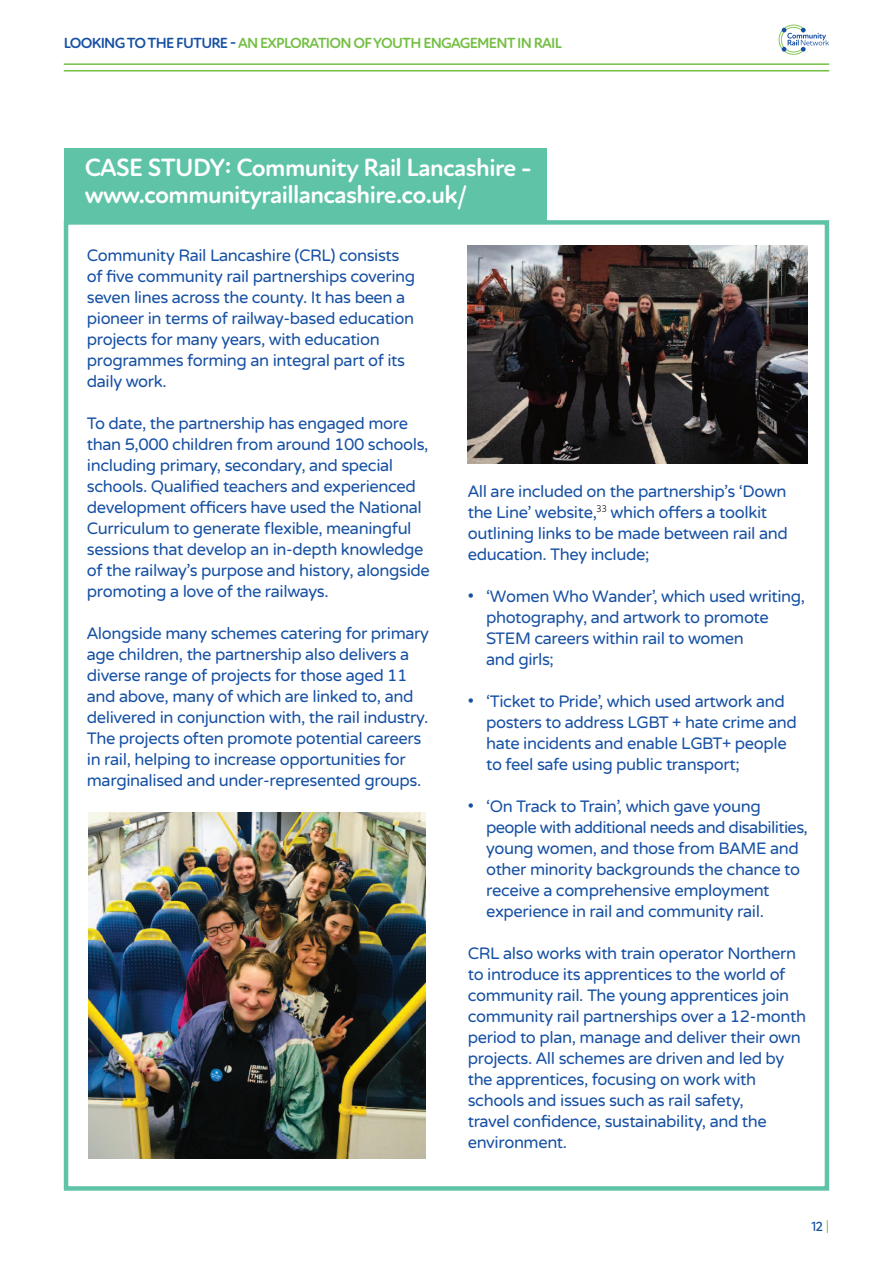
<style>
.page{position:relative;width:893px;height:1263px;background:#fff}
.page>*{position:absolute;margin:0;border:0;box-sizing:border-box;transform-origin:0 0}
.t1{font:700 25.5px/27.5px "Atten Round New";letter-spacing:-.025em;color:#fff}
.t2{font:16.5px/21px "Varela Round";letter-spacing:-.025em;color:#1650a3}
.t3{font:700 15px "Atten Round New";letter-spacing:-.05em;color:#74bf43}
.t4{font:500 13.5px "Atten Round New";color:#1650a3}
.s1{color:#1650a3}
.s2{color:#74bf43}
</style>
<div class="page">
<hr style="left:64px;top:63px;width:765px;height:2px;background:#74bf43">
<hr style="left:64px;top:70px;width:765px;height:2px;background:#74bf43">
<svg style="left:779px;top:25px;width:50px;height:30px"></svg>
<div style="left:64px;top:220px;width:765px;height:971px;border:4px solid #5fc3a8"></div>
<div style="left:64px;top:148px;width:483px;height:73px;background:#5fc3a8"></div>
<img style="left:468px;top:245px;width:339px;height:219px">
<img style="left:88px;top:812px;width:337px;height:346px">
<p class="t3" style="left:64px;top:38px;width:500px"><span class="s1">LOOkING TO THE FUTURE -</span> AN EXPLORATION OF YOUTH ENGAGEMENT IN RAIL</p>
<h1 class="t1" style="left:85px;top:156px;width:449px">CASE STUDY: Community Rail Lancashire - www.communityraillancashire.co.uk/</h1>
<p class="t2" style="left:87px;top:246px;width:330px">Community Rail Lancashire (CRL) consists of five community rail partnerships covering seven lines across the county. It has been a pioneer in terms of railway-based education projects for many years, with education programmes forming an integral part of its daily work.</p>
<p class="t2" style="left:87px;top:414px;width:345px">To date, the partnership has engaged more than 5,000 children from around 100 schools, including primary, secondary, and special schools. Qualified teachers and experienced development officers have used the National Curriculum to generate flexible, meaningful sessions that develop an in-depth knowledge of the railway’s purpose and history, alongside promoting a love of the railways.</p>
<p class="t2" style="left:87px;top:624px;width:344px">Alongside many schemes catering for primary age children, the partnership also delivers a diverse range of projects for those aged 11 and above, many of which are linked to, and delivered in conjunction with, the rail industry.<br>The projects often promote potential careers in rail, helping to increase opportunities for marginalised and under-represented groups.</p>
<p class="t2" style="left:468px;top:482px;width:322px">All are included on the partnership’s ‘Down the Line’ website,<sup>33</sup> which offers a toolkit outlining links to be made between rail and education. They include;</p>
<p class="t2" style="left:486px;top:587px;width:321px;text-indent:-18px">• ‘Women Who Wander’, which used writing, photography, and artwork to promote<br>STEM careers within rail to women<br>and girls;</p>
<p class="t2" style="left:486px;top:692px;width:312px;text-indent:-18px">• ‘Ticket to Pride’, which used artwork and posters to address LGBT + hate crime and hate incidents and enable LGBT+ people to feel safe using public transport;</p>
<p class="t2" style="left:486px;top:797px;width:323px;text-indent:-18px">• ‘On Track to Train’, which gave young people with additional needs and disabilities, young women, and those from BAME and other minority backgrounds the chance to receive a comprehensive employment experience in rail and community rail.</p>
<p class="t2" style="left:468px;top:944px;width:340px">CRL also works with train operator Northern to introduce its apprentices to the world of community rail. The young apprentices join community rail partnerships over a 12-month period to plan, manage and deliver their own projects. All schemes are driven and led by the apprentices, focusing on work with schools and issues such as rail safety,<br>travel confidence, sustainability, and the environment.</p>
<p class="t4" style="left:811px;top:1221px;width:19px">12 <span class="s2">|</span></p>
</div>
